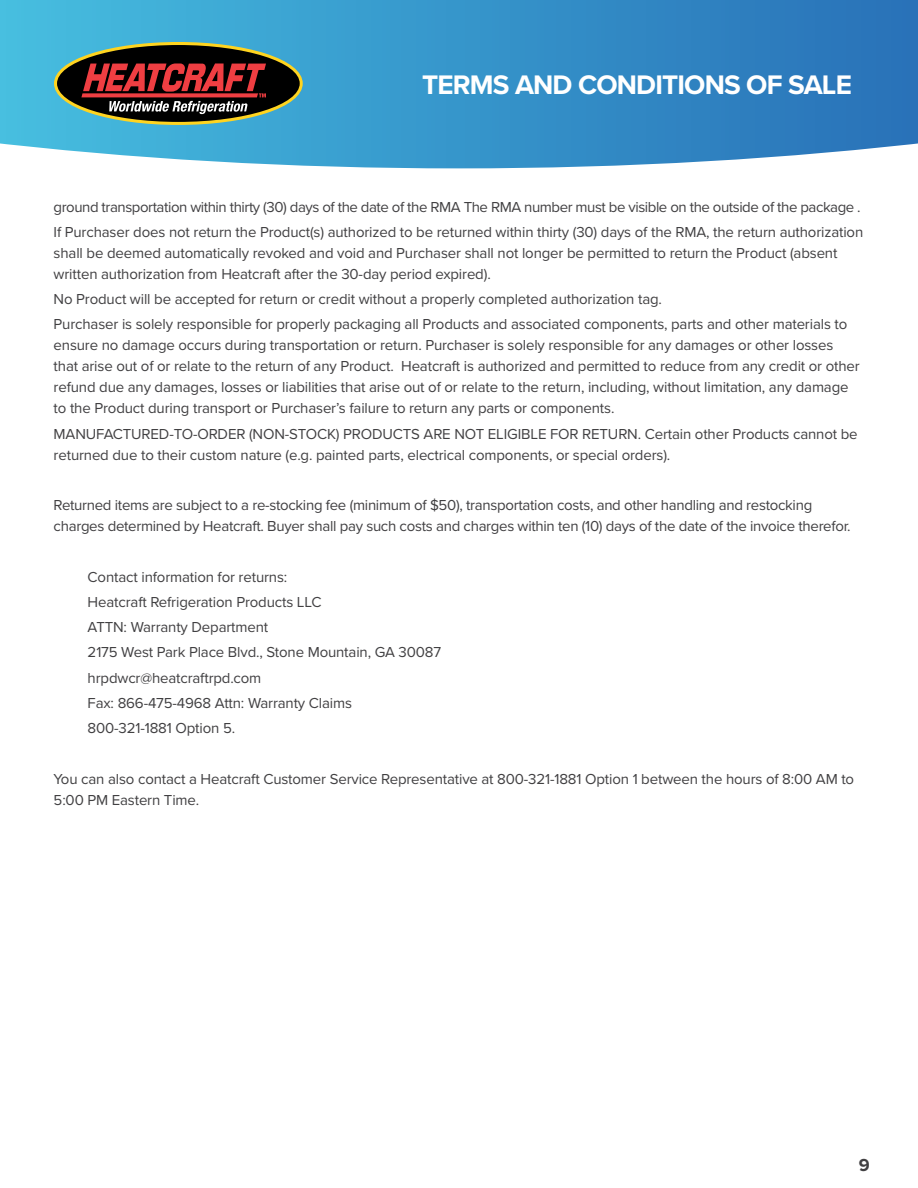
<style>
.page{position:relative;width:918px;height:1188px;background:#fff}
.page>*{position:absolute;margin:0;border:0;box-sizing:border-box;transform-origin:0 0}
.t1{font:700 27.75px "Proxima Nova";letter-spacing:-.03em;color:#fff}
.t2{font:700 18px "Proxima Nova";color:#414042}
.t3{font:15px/25.2px "Proxima Nova";letter-spacing:-.01em;color:#414042}
</style>
<div class="page">
<svg style="left:0;top:0;width:918px;height:168px;background:#4098cc"></svg>
<svg style="left:54px;top:42px;width:249px;height:83px;background:#554944"></svg>
<h1 class="t1" style="left:422px;top:65px;width:431px">TERMS AND CONDITIONS OF SALE</h1>
<p class="t3" style="left:54px;top:193px;width:811px">ground transportation within thirty (30) days of the date of the RMA The RMA number must be visible on the outside of the package .<br>If Purchaser does not return the Product(s) authorized to be returned within thirty (30) days of the RMA, the return authorization</p>
<p class="t3" style="left:54px;top:242px;width:785px;line-height:21px">shall be deemed automatically revoked and void and Purchaser shall not longer be permitted to return the Product (absent written authorization from Heatcraft after the 30-day period expired).</p>
<p class="t3" style="left:54px;top:286px;width:795px">No Product will be accepted for return or credit without a properly completed authorization tag.<br>Purchaser is solely responsible for properly packaging all Products and associated components, parts and other materials to</p>
<p class="t3" style="left:54px;top:334px;width:808px;line-height:21px">ensure no damage occurs during transportation or return. Purchaser is solely responsible for any damages or other losses that arise out of or relate to the return of any Product. Heatcraft is authorized and permitted to reduce from any credit or other refund due any damages, losses or liabilities that arise out of or relate to the return, including, without limitation, any damage to the Product during transport or Purchaser’s failure to return any parts or components.</p>
<p class="t3" style="left:54px;top:423px;width:806px;line-height:21px">MANUFACTURED-TO-ORDER (NON-STOCK) PRODUCTS ARE NOT ELIGIBLE FOR RETURN. Certain other Products cannot be returned due to their custom nature (e.g. painted parts, electrical components, or special orders).</p>
<p class="t3" style="left:54px;top:494px;width:798px;line-height:21px">Returned items are subject to a re-stocking fee (minimum of $50), transportation costs, and other handling and restocking charges determined by Heatcraft. Buyer shall pay such costs and charges within ten (10) days of the date of the invoice therefor.</p>
<p class="t3" style="left:88px;top:563px;width:355px">Contact information for returns:<br>Heatcraft Refrigeration Products LLC<br>ATTN: Warranty Department<br>2175 West Park Place Blvd., Stone Mountain, GA 30087 hrpdwcr@heatcraftrpd.com<br>Fax: 866-475-4968 Attn: Warranty Claims<br>800-321-1881 Option 5.</p>
<p class="t3" style="left:54px;top:768px;width:802px;line-height:21px">You can also contact a Heatcraft Customer Service Representative at 800-321-1881 Option 1 between the hours of 8:00 AM to<br>5:00 PM Eastern Time.</p>
<p class="t2" style="left:859px;top:1151px;width:12px">9</p>
</div>
